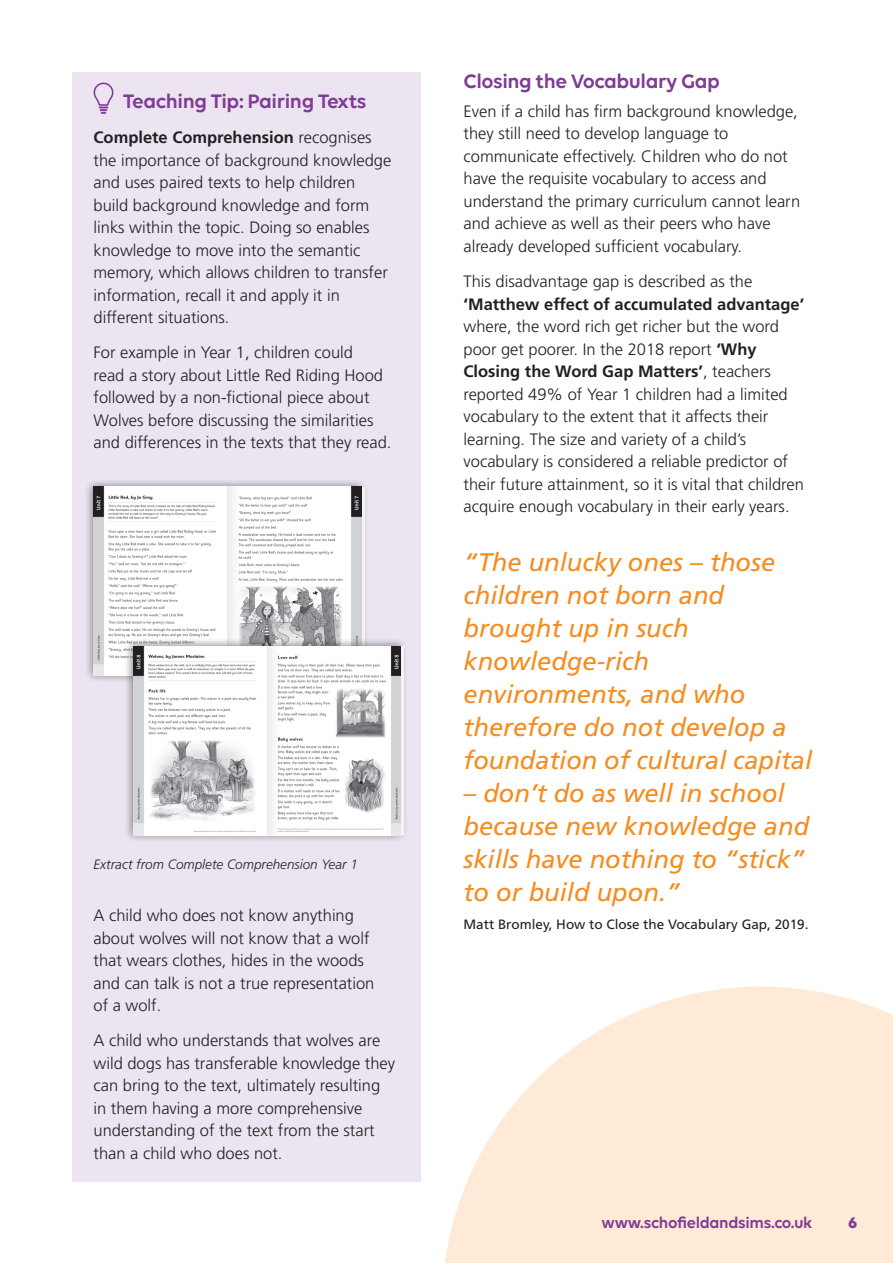
<style>
.page{position:relative;width:893px;height:1263px;background:#fff}
.page>*{position:absolute;margin:0;border:0;box-sizing:border-box;transform-origin:0 0}
.t1{font:italic 25.5px/33px "Frutiger LT Std";color:#f68c1f}
.A_Head{font:600 21px "Volte";letter-spacing:-.02em;color:#803c97}
.Tip_Text{font:300 16.5px/22.5px "Frutiger LT Std";color:#231f20}
.Main_Text{font:300 16.5px/22.5px "Frutiger LT Std";color:#231f20}
.t2{font:600 16.5px "Volte";letter-spacing:-.02em;color:#803c97}
.t3{font:700 16.5px "Volte";color:#803c97}
.Source{font:13.5px "Frutiger LT Std";color:#231f20}
.Tip_Text-2{font:italic 300 13.5px "Frutiger LT Std";color:#231f20}
.s1{font-weight:700}
</style>
<div class="page">
<svg style="left:445px;top:986px;width:448px;height:277px;fill:#feead6"></svg>
<div style="left:72px;top:72px;width:349px;height:1110px;background:#ece5f1"></div>
<svg style="left:94px;top:83px;width:19px;height:31px"></svg>
<div style="left:83px;top:478px;width:284px;height:205px;background:#231f20;opacity:.2"></div>
<img style="left:94px;top:487px;width:133px;height:189px">
<svg style="left:227px;top:487px;width:134px;height:150px"></svg>
<div style="left:123px;top:637px;width:284px;height:206px;background:#231f20;opacity:.2"></div>
<img style="left:133px;top:646px;width:134px;height:189px">
<svg style="left:267px;top:646px;width:134px;height:189px"></svg>
<p class="A_Head" style="left:123px;top:89px;width:245px">Teaching Tip: Pairing Texts</p>
<p class="Tip_Text" style="left:94px;top:126px;width:299px"><span class="s1">Complete Comprehension</span> recognises the importance of background knowledge and uses paired texts to help children build background knowledge and form links within the topic. Doing so enables knowledge to move into the semantic memory, which allows children to transfer information, recall it and apply it in different situations.</p>
<p class="Tip_Text" style="left:94px;top:342px;width:299px">For example in Year 1, children could<br>read a story about Little Red Riding Hood followed by a non-fictional piece about Wolves before discussing the similarities and differences in the texts that they read.</p>
<p class="Tip_Text-2" style="left:94px;top:856px;width:266px">Extract from Complete Comprehension Year 1</p>
<p class="Tip_Text" style="left:94px;top:904px;width:282px">A child who does not know anything about wolves will not know that a wolf that wears clothes, hides in the woods and can talk is not a true representation of a wolf.</p>
<p class="Tip_Text" style="left:94px;top:1030px;width:303px">A child who understands that wolves are wild dogs has transferable knowledge they can bring to the text, ultimately resulting in them having a more comprehensive understanding of the text from the start than a child who does not.</p>
<p class="A_Head" style="left:463px;top:69px;width:258px">Closing the Vocabulary Gap</p>
<p class="Main_Text" style="left:463px;top:100px;width:338px">Even if a child has firm background knowledge, they still need to develop language to communicate effectively. Children who do not have the requisite vocabulary to access and understand the primary curriculum cannot learn and achieve as well as their peers who have already developed sufficient vocabulary.</p>
<p class="Main_Text" style="left:463px;top:270px;width:342px">This disadvantage gap is described as the <span class="s1">‘Matthew effect of accumulated advantage’ </span>where, the word rich get richer but the word poor get poorer. In the 2018 report <span class="s1">‘Why Closing the Word Gap Matters’</span>, teachers reported 49% of Year 1 children had a limited vocabulary to the extent that it affects their learning. The size and variety of a child’s vocabulary is considered a reliable predictor of their future attainment, so it is vital that children acquire enough vocabulary in their early years.</p>
<p class="t1" style="left:463px;top:546px;width:350px">“The unlucky ones – those children not born and brought up in such knowledge-rich environments, and who therefore do not develop a foundation of cultural capital</p>
<p class="t1" style="left:463px;top:777px;width:347px">– don’t do as well in school because new knowledge and skills have nothing to “stick” to or build upon.”</p>
<p class="Source" style="left:463px;top:916px;width:346px">Matt Bromley, How to Close the Vocabulary Gap, 2019.</p>
<p class="t2" style="left:602px;top:1213px;width:212px">www.schofieldandsims.co.uk</p>
<p class="t3" style="left:848px;top:1212px;width:11px">6</p>
</div>
